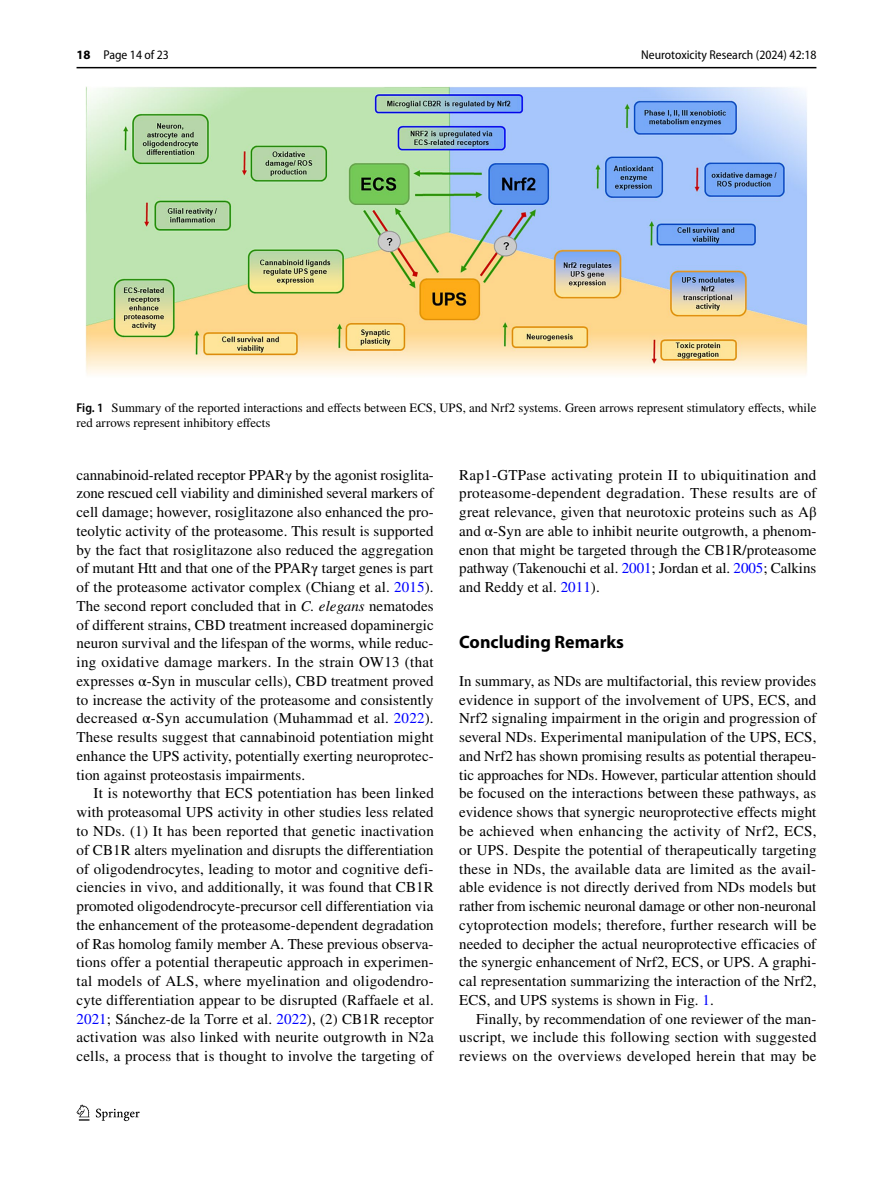
<style>
.page{position:relative;width:893px;height:1187px;background:#fff}
.page>*{position:absolute;margin:0;border:0;box-sizing:border-box;transform-origin:0 0}
.t1{font:700 18px "Myriad Pro";color:#000}
.t2{font:15px/18.8px "STIX";letter-spacing:.005em;color:#000;text-align:justify}
.t3{font:12.75px/15px "STIX";color:#000}
.t4{font:semi-condensed 12.75px "Myriad Pro";color:#000}
.s1{font-weight:700;font-stretch:normal}
.s2{font-family:"Myriad Pro";font-weight:600;font-stretch:semi-condensed}
.s3{color:#00f}
.s4{font-style:italic}
</style>
<div class="page">
<hr style="left:77px;top:67px;width:739px;height:1px;background:#000">
<svg style="left:77px;top:1104px;width:12px;height:16px"></svg>
<svg style="left:96px;top:1108px;width:44px;height:12px"></svg>
<img style="left:85px;top:87px;width:723px;height:288px">
<p class="t4" style="left:77px;top:48px;width:94px"><span class="s1">18</span> Page 14 of 23</p>
<p class="t4" style="left:641px;top:48px;width:177px">Neurotoxicity Research (2024) 42:18</p>
<p class="t3" style="left:77px;top:401px;width:741px"><span class="s2">Fig. 1</span> Summary of the reported interactions and effects between ECS, UPS, and Nrf2 systems. Green arrows represent stimulatory effects, while red arrows represent inhibitory effects</p>
<p class="t2" style="left:77px;top:466px;width:359px">cannabinoid-related receptor PPARγ by the agonist rosiglita&shy;zone rescued cell viability and diminished several markers of cell damage; however, rosiglitazone also enhanced the pro&shy;teolytic activity of the proteasome. This result is supported by the fact that rosiglitazone also reduced the aggregation of mutant Htt and that one of the PPARγ target genes is part of the proteasome activator complex (Chiang et al. <span class="s3">2015</span>).<br>The second report concluded that in <span class="s4">C. elegans</span> nematodes of different strains, CBD treatment increased dopaminergic neuron survival and the lifespan of the worms, while reduc&shy;ing oxidative damage markers. In the strain OW13 (that expresses α-Syn in muscular cells), CBD treatment proved to increase the activity of the proteasome and consistently decreased α-Syn accumulation (Muhammad et al. <span class="s3">2022</span>).<br>These results suggest that cannabinoid potentiation might enhance the UPS activity, potentially exerting neuroprotec&shy;tion against proteostasis impairments.</p>
<p class="t2" style="left:77px;top:785px;width:359px;text-indent:17px">It is noteworthy that ECS potentiation has been linked with proteasomal UPS activity in other studies less related to NDs. (1) It has been reported that genetic inactivation of CB1R alters myelination and disrupts the differentiation of oligodendrocytes, leading to motor and cognitive defi&shy;ciencies in vivo, and additionally, it was found that CB1R promoted oligodendrocyte-precursor cell differentiation via the enhancement of the proteasome-dependent degradation of Ras homolog family member A. These previous observa&shy;tions offer a potential therapeutic approach in experimen&shy;tal models of ALS, where myelination and oligodendro&shy;cyte differentiation appear to be disrupted (Raffaele et al.<br><span class="s3">2021</span>; Sánchez-de la Torre et al. <span class="s3">2022</span>), (2) CB1R receptor activation was also linked with neurite outgrowth in N2a cells, a process that is thought to involve the targeting of</p>
<p class="t2" style="left:459px;top:466px;width:359px">Rap1-GTPase activating protein II to ubiquitination and proteasome-dependent degradation. These results are of great relevance, given that neurotoxic proteins such as Aβ and α-Syn are able to inhibit neurite outgrowth, a phenom&shy;enon that might be targeted through the CB1R/proteasome pathway (Takenouchi et al. <span class="s3">2001</span>; Jordan et al. <span class="s3">2005</span>; Calkins and Reddy et al. <span class="s3">2011</span>).</p>
<p class="t1" style="left:459px;top:630px;width:166px">Concluding Remarks</p>
<p class="t2" style="left:459px;top:672px;width:359px">In summary, as NDs are multifactorial, this review provides evidence in support of the involvement of UPS, ECS, and Nrf2 signaling impairment in the origin and progression of several NDs. Experimental manipulation of the UPS, ECS, and Nrf2 has shown promising results as potential therapeu&shy;tic approaches for NDs. However, particular attention should be focused on the interactions between these pathways, as evidence shows that synergic neuroprotective effects might be achieved when enhancing the activity of Nrf2, ECS, or UPS. Despite the potential of therapeutically targeting these in NDs, the available data are limited as the avail&shy;able evidence is not directly derived from NDs models but rather from ischemic neuronal damage or other non-neuronal cytoprotection models; therefore, further research will be needed to decipher the actual neuroprotective efficacies of the synergic enhancement of Nrf2, ECS, or UPS. A graphi&shy;cal representation summarizing the interaction of the Nrf2, ECS, and UPS systems is shown in Fig. <span class="s3">1</span>.</p>
<p class="t2" style="left:459px;top:1010px;width:359px;text-indent:17px">Finally, by recommendation of one reviewer of the man&shy;uscript, we include this following section with suggested reviews on the overviews developed herein that may be</p>
</div>
